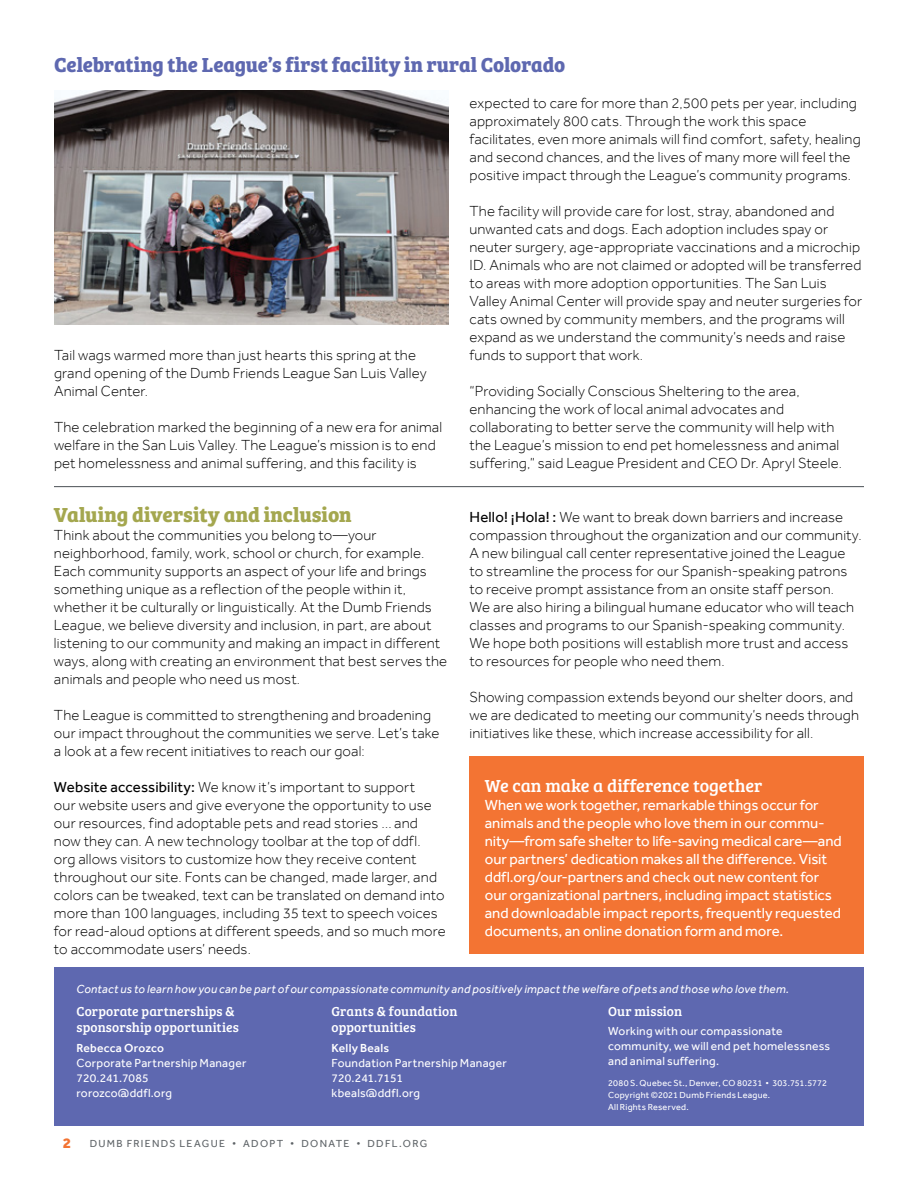
<style>
.page{position:relative;width:918px;height:1188px;background:#fff}
.page>*{position:absolute;margin:0;border:0;box-sizing:border-box;transform-origin:0 0}
.t1{font:700 21px "Bree Serif";letter-spacing:-.005em;color:#5e68b0}
.t2{font:700 21px "Bree Serif";letter-spacing:-.005em;color:#a4a74f}
.t3{font:18px "Bree Serif";color:#fff}
.t4{font:300 15px/18px "Effra";letter-spacing:.01em;color:#000}
.t5{font:15px/18px "Effra";letter-spacing:-.005em;color:#fff}
.t6{font:13.5px/16.5px "Bree Serif";letter-spacing:.01em;color:#fff}
.t7{font:12px/15px "Effra";letter-spacing:.02em;color:#fff}
.t8{font:italic 12px "Effra";letter-spacing:.02em;color:#fff}
.t9{font:500 12px "Effra";letter-spacing:.02em;color:#fff}
.t10{font:10.5px "Effra";letter-spacing:.125em;color:#5e6367}
.t11{font:9px/12px "Effra";letter-spacing:.025em;color:#fff}
.s1{font-weight:400}
.s2{font-weight:800;font-size:15px;color:#f37433}
</style>
<div class="page">
<div style="left:54px;top:968px;width:810px;height:158px;background:#5e68b0"></div>
<img style="left:54px;top:91px;width:394px;height:234px">
<div style="left:470px;top:756px;width:394px;height:198px;background:#f37433"></div>
<hr style="left:54px;top:486px;width:810px;height:1px;background:#5e6367">
<h1 class="t1" style="left:54px;top:48px;width:513px">Celebrating the League’s first facility in rural Colorado</h1>
<p class="t4" style="left:54px;top:346px;width:374px">Tail wags warmed more than just hearts this spring at the grand opening of the Dumb Friends League San Luis Valley<br>Animal Center.</p>
<p class="t4" style="left:54px;top:418px;width:390px">The celebration marked the beginning of a new era for animal welfare in the San Luis Valley. The League’s mission is to end pet homelessness and animal suffering, and this facility is</p>
<p class="t4" style="left:470px;top:94px;width:393px">expected to care for more than 2,500 pets per year, including approximately 800 cats. Through the work this space facilitates, even more animals will find comfort, safety, healing and second chances, and the lives of many more will feel the positive impact through the League’s community programs.</p>
<p class="t4" style="left:470px;top:202px;width:394px">The facility will provide care for lost, stray, abandoned and unwanted cats and dogs. Each adoption includes spay or neuter surgery, age-appropriate vaccinations and a microchip ID. Animals who are not claimed or adopted will be transferred to areas with more adoption opportunities. The San Luis Valley Animal Center will provide spay and neuter surgeries for cats owned by community members, and the programs will expand as we understand the community’s needs and raise funds to support that work.</p>
<p class="t4" style="left:470px;top:382px;width:374px">“Providing Socially Conscious Sheltering to the area, enhancing the work of local animal advocates and collaborating to better serve the community will help with the League’s mission to end pet homelessness and animal suffering,” said League President and CEO Dr. Apryl Steele.</p>
<h1 class="t2" style="left:54px;top:498px;width:299px">Valuing diversity and inclusion</h1>
<p class="t4" style="left:54px;top:526px;width:395px">Think about the communities you belong to—your neighborhood, family, work, school or church, for example.<br>Each community supports an aspect of your life and brings something unique as a reflection of the people within it, whether it be culturally or linguistically. At the Dumb Friends League, we believe diversity and inclusion, in part, are about listening to our community and making an impact in different ways, along with creating an environment that best serves the animals and people who need us most.</p>
<p class="t4" style="left:54px;top:706px;width:387px">The League is committed to strengthening and broadening our impact throughout the communities we serve. Let’s take a look at a few recent initiatives to reach our goal:</p>
<p class="t4" style="left:54px;top:778px;width:393px"><span class="s1">Website accessibility:</span> We know it’s important to support<br>our website users and give everyone the opportunity to use our resources, find adoptable pets and read stories … and now they can. A new technology toolbar at the top of ddfl. org allows visitors to customize how they receive content throughout our site. Fonts can be changed, made larger, and colors can be tweaked, text can be translated on demand into more than 100 languages, including 35 text to speech voices for read-aloud options at different speeds, and so much more to accommodate users’ needs.</p>
<p class="t3" style="left:485px;top:773px;width:279px">We can make a difference together</p>
<p class="t4" style="left:470px;top:508px;width:394px"><span class="s1">Hello! ¡Hola! :</span> We want to break down barriers and increase compassion throughout the organization and our community.<br>A new bilingual call center representative joined the League to streamline the process for our Spanish-speaking patrons to receive prompt assistance from an onsite staff person.<br>We are also hiring a bilingual humane educator who will teach classes and programs to our Spanish-speaking community.<br>We hope both positions will establish more trust and access to resources for people who need them.</p>
<p class="t4" style="left:470px;top:688px;width:391px">Showing compassion extends beyond our shelter doors, and we are dedicated to meeting our community’s needs through initiatives like these, which increase accessibility for all.</p>
<p class="t5" style="left:485px;top:796px;width:358px">When we work together, remarkable things occur for animals and the people who love them in our commu&shy;nity—from safe shelter to life-saving medical care—and our partners’ dedication makes all the difference. Visit ddfl.org/our-partners and check out new content for our organizational partners, including impact statistics and downloadable impact reports, frequently requested documents, an online donation form and more.</p>
<p class="t8" style="left:77px;top:982px;width:714px">Contact us to learn how you can be part of our compassionate community and positively impact the welfare of pets and those who love them.</p>
<p class="t6" style="left:76px;top:1002px;width:164px">Corporate partnerships &amp; sponsorship opportunities</p>
<p class="t9" style="left:76px;top:1040px;width:89px">Rebecca Orozco</p>
<p class="t7" style="left:76px;top:1055px;width:171px">Corporate Partnership Manager<br>720.241.7085 rorozco@ddfl.org</p>
<p class="t6" style="left:332px;top:1002px;width:127px">Grants &amp; foundation opportunities</p>
<p class="t9" style="left:332px;top:1040px;width:59px">Kelly Beals</p>
<p class="t7" style="left:332px;top:1055px;width:177px">Foundation Partnership Manager<br>720.241.7151<br>kbeals@ddfl.org</p>
<p class="t10" style="left:63px;top:1138px;width:366px"><span class="s2">2</span> DUMB FRIENDS LEAGUE • ADOPT • DONATE • DDFL.ORG</p>
<p class="t6" style="left:608px;top:1002px;width:76px">Our mission</p>
<p class="t7" style="left:608px;top:1024px;width:224px">Working with our compassionate community, we will end pet homelessness and animal suffering.</p>
<p class="t11" style="left:608px;top:1077px;width:221px">2080 S. Quebec St., Denver, CO 80231 • 303.751.5772<br>Copyright ©2021 Dumb Friends League.<br>All Rights Reserved.</p>
</div>
